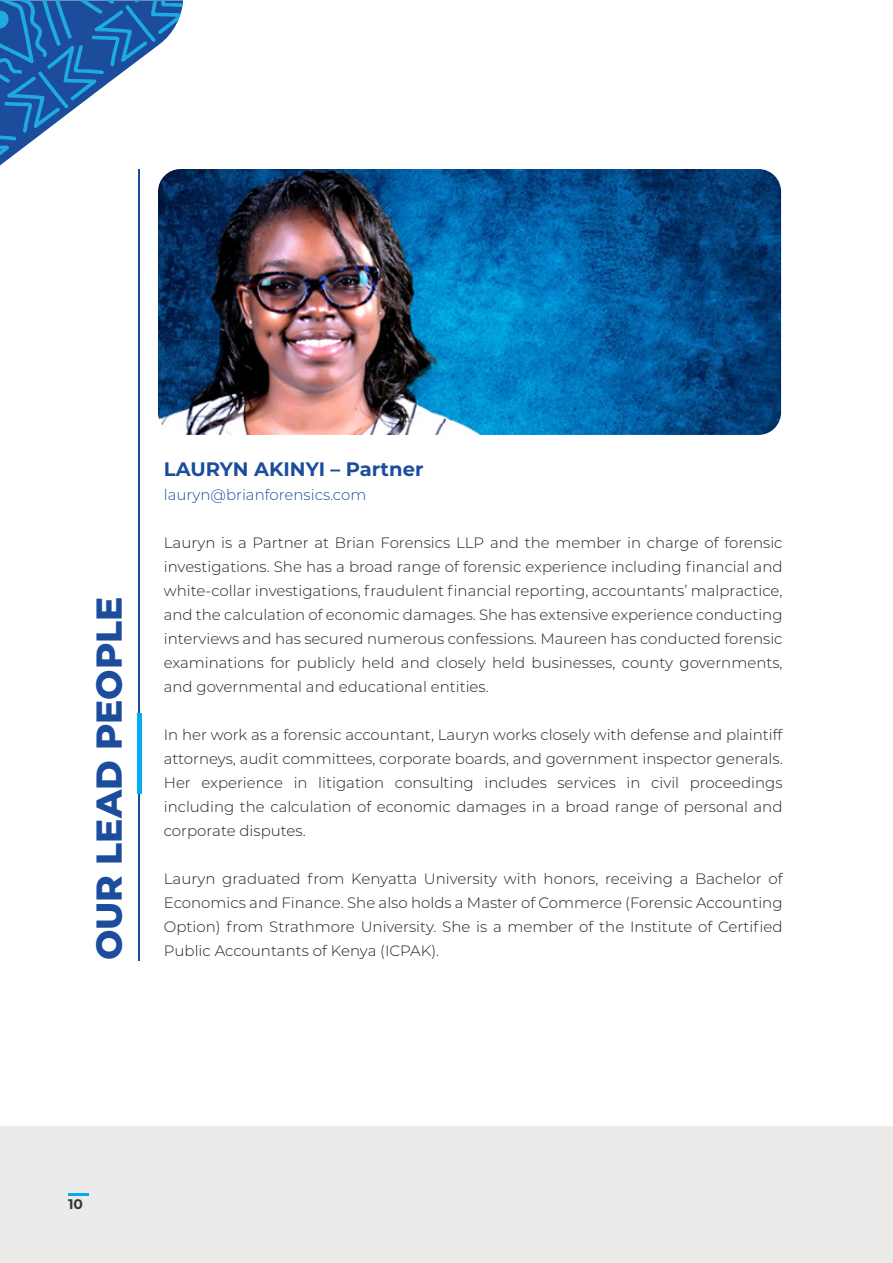
<style>
.page{position:relative;width:893px;height:1263px;background:#fff}
.page>*{position:absolute;margin:0;border:0;box-sizing:border-box;transform-origin:0 0}
.t1{font:800 36px "Montserrat";color:#1c4c9c}
.t2{font:700 19.5px "Montserrat";color:#1c4c9c}
.t3{font:300 15px/24px "Montserrat";color:#231f20;text-align:justify}
.t4{font:300 15px "Montserrat";color:#1c4c9c}
.t5{font:700 13.95px "Montserrat";color:#35373d}
</style>
<div class="page">
<div style="left:0;top:1126px;width:893px;height:137px;background:#ebebea"></div>
<hr style="left:68px;top:1193px;width:20px;height:3px;background:#00aeef">
<img style="left:158px;top:169px;width:623px;height:266px">
<svg style="left:0;top:0;width:184px;height:165px"></svg>
<hr style="left:138px;top:169px;width:2px;height:791px;background:#1c4c9c">
<div style="left:137px;top:713px;width:5px;height:81px;background:#00aeef"></div>
<h1 class="t1" style="left:82px;top:960px;width:365px;rotate:-90deg">OUR LEAD PEOPLE</h1>
<h2 class="t2" style="left:164px;top:455px;width:261px">LAURYN AKINYI – Partner</h2>
<p class="t4" style="left:164px;top:485px;width:204px">lauryn@brianforensics.com</p>
<p class="t3" style="left:164px;top:530px;width:620px">Lauryn is a Partner at Brian Forensics LLP and the member in charge of forensic investigations. She has a broad range of forensic experience including financial and white‐collar investigations, fraudulent financial reporting, accountants’ malpractice, and the calculation of economic damages. She has extensive experience conducting interviews and has secured numerous confessions. Maureen has conducted forensic examinations for publicly held and closely held businesses, county governments, and governmental and educational entities.</p>
<p class="t3" style="left:164px;top:722px;width:620px">In her work as a forensic accountant, Lauryn works closely with defense and plaintiff attorneys, audit committees, corporate boards, and government inspector generals.<br>Her experience in litigation consulting includes services in civil proceedings including the calculation of economic damages in a broad range of personal and corporate disputes.</p>
<p class="t3" style="left:164px;top:866px;width:620px">Lauryn graduated from Kenyatta University with honors, receiving a Bachelor of Economics and Finance. She also holds a Master of Commerce (Forensic Accounting Option) from Strathmore University. She is a member of the Institute of Certified</p>
<p class="t3" style="left:164px;top:938px;width:277px">Public Accountants of Kenya (ICPAK).</p>
<p class="t5" style="left:68px;top:1194px;width:16px">10</p>
</div>
